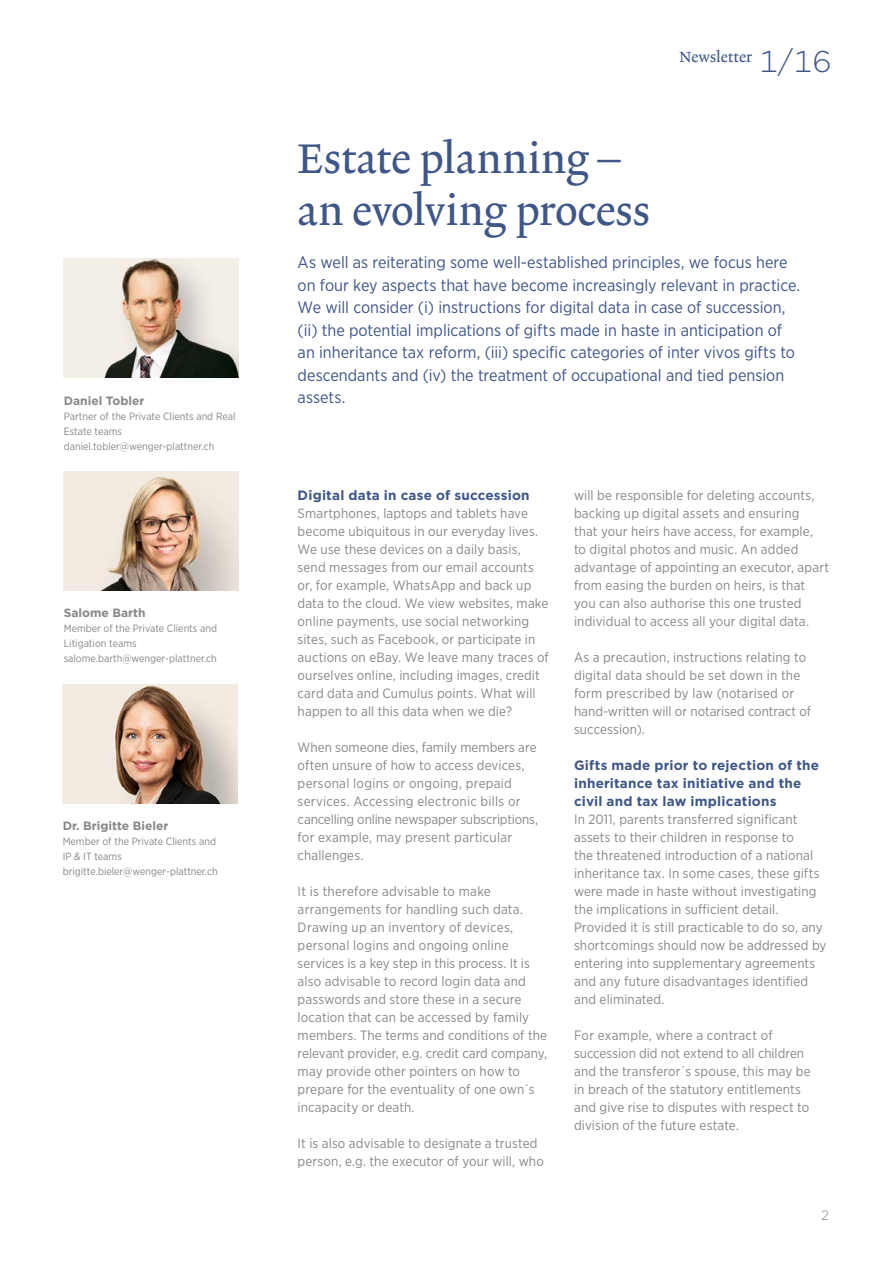
<style>
.page{position:relative;width:893px;height:1263px;background:#fff}
.page>*{position:absolute;margin:0;border:0;box-sizing:border-box;transform-origin:0 0}
.t1{font:42px/52.5px "Lexicon No 2 Roman A";letter-spacing:-.005em;color:#3f5689}
.t2{font:300 30px "Gotham";color:#3f5689}
.t3{font:16.5px/22.5px "Gotham Narrow";color:#3f5689}
.t4{font:15px "Lexicon No 2 Roman A";color:#3f5689}
.t5{font:13.5px/18px "Gotham Narrow";letter-spacing:.01em;color:#868786}
.t6{font:700 13.5px/18px "Gotham";letter-spacing:.015em;color:#3f5689}
.t7{font:300 13.5px "Gotham";color:#868786}
.t8{font:700 12px "Gotham";color:#868786}
.t9{font:10.5px/15px "Gotham Narrow";color:#868786}
</style>
<div class="page">
<img style="left:64px;top:472px;width:174px;height:119px">
<img style="left:63px;top:684px;width:174px;height:119px">
<img style="left:64px;top:258px;width:174px;height:119px">
<p class="t8" style="left:64px;top:393px;width:82px">Daniel Tobler</p>
<p class="t9" style="left:64px;top:408px;width:173px">Partner of the Private Clients and Real<br>Estate teams daniel.tobler@wenger-plattner.ch</p>
<p class="t8" style="left:64px;top:605px;width:83px">Salome Barth</p>
<p class="t9" style="left:64px;top:621px;width:155px">Member of the Private Clients and<br>Litigation teams salome.barth@wenger-plattner.ch</p>
<p class="t8" style="left:63px;top:818px;width:107px">Dr. Brigitte Bieler</p>
<p class="t9" style="left:63px;top:834px;width:157px">Member of the Private Clients and<br>IP &amp; IT teams brigitte.bieler@wenger-plattner.ch</p>
<h1 class="t1" style="left:298px;top:134px;width:354px">Estate planning – an evolving process</h1>
<p class="t4" style="left:679px;top:48px;width:74px">Newsletter</p>
<h2 class="t2" style="left:759px;top:43px;width:74px">1/16</h2>
<p class="t3" style="left:298px;top:251px;width:504px">As well as reiterating some well-established principles, we focus here on four key aspects that have become increasingly relevant in practice.<br>We will consider (i) instructions for digital data in case of succession, (ii) the potential implications of gifts made in haste in anticipation of an inheritance tax reform, (iii) specific categories of inter vivos gifts to descendants and (iv) the treatment of occupational and tied pension assets.</p>
<p class="t6" style="left:298px;top:486px;width:233px">Digital data in case of succession</p>
<p class="t5" style="left:298px;top:504px;width:253px">Smartphones, laptops and tablets have become ubiquitous in our everyday lives.<br>We use these devices on a daily basis, send messages from our email accounts or, for example, WhatsApp and back up data to the cloud. We view websites, make online payments, use social networking sites, such as Facebook, or participate in auctions on eBay. We leave many traces of ourselves online, including images, credit card data and Cumulus points. What will happen to all this data when we die?</p>
<p class="t5" style="left:298px;top:738px;width:242px">When someone dies, family members are often unsure of how to access devices, personal logins or ongoing, prepaid services. Accessing electronic bills or cancelling online newspaper subscriptions, for example, may present particular challenges.</p>
<p class="t5" style="left:298px;top:882px;width:251px">It is therefore advisable to make arrangements for handling such data.<br>Drawing up an inventory of devices, personal logins and ongoing online services is a key step in this process. It is also advisable to record login data and passwords and store these in a secure location that can be accessed by family members. The terms and conditions of the relevant provider, e.g. credit card company, may provide other pointers on how to prepare for the eventuality of one own´s incapacity or death.</p>
<p class="t5" style="left:298px;top:1134px;width:248px">It is also advisable to designate a trusted person, e.g. the executor of your will, who</p>
<p class="t5" style="left:574px;top:486px;width:257px">will be responsible for deleting accounts, backing up digital assets and ensuring<br>that your heirs have access, for example,<br>to digital photos and music. An added advantage of appointing an executor, apart from easing the burden on heirs, is that you can also authorise this one trusted individual to access all your digital data.</p>
<p class="t5" style="left:574px;top:648px;width:239px">As a precaution, instructions relating to digital data should be set down in the form prescribed by law (notarised or hand-written will or notarised contract of succession).</p>
<p class="t6" style="left:574px;top:756px;width:247px">Gifts made prior to rejection of the inheritance tax initiative and the civil and tax law implications</p>
<p class="t5" style="left:574px;top:810px;width:254px">In 2011, parents transferred significant assets to their children in response to<br>the threatened introduction of a national inheritance tax. In some cases, these gifts were made in haste without investigating the implications in sufficient detail.<br>Provided it is still practicable to do so, any shortcomings should now be addressed by entering into supplementary agreements and any future disadvantages identified and eliminated.</p>
<p class="t5" style="left:574px;top:1026px;width:238px">For example, where a contract of succession did not extend to all children and the transferor´s spouse, this may be in breach of the statutory entitlements and give rise to disputes with respect to division of the future estate.</p>
<p class="t7" style="left:821px;top:1207px;width:9px">2</p>
</div>
